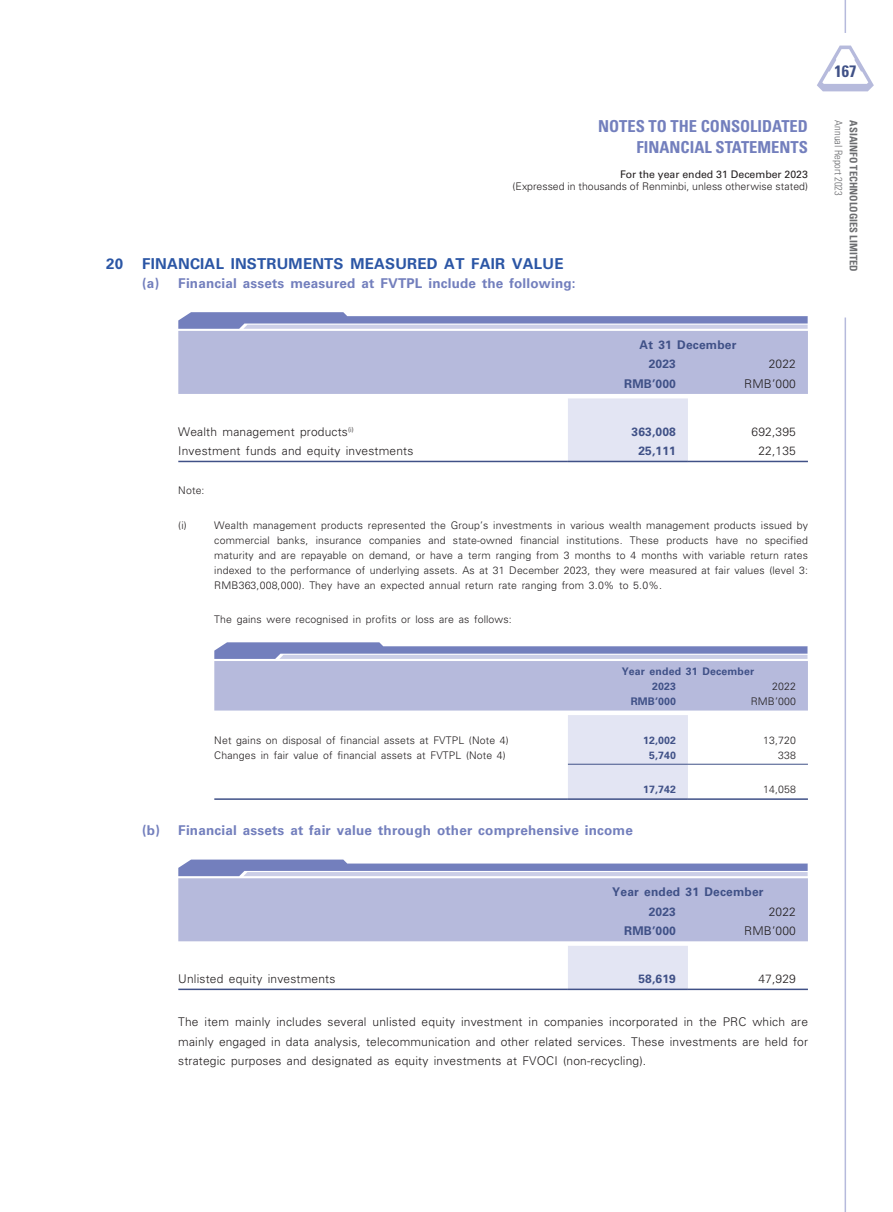
<style>
.page{position:relative;width:893px;height:1212px;background:#fff}
.page>*{position:absolute;margin:0;border:0;box-sizing:border-box;transform-origin:0 0}
.t1{font:700 condensed 16.5px/21px "Univers LT Std";color:#737fbd;text-align:right}
.t2{font:700 condensed 16.5px "Univers LT Std";color:#405187}
._03_H1{font:700 15px "Univers LT Std";letter-spacing:.015em;color:#2b56a5}
._04___H2{font:700 13.5px "Univers LT Std";letter-spacing:.015em;color:#737fbd}
._01_Body_Text{font:300 12px/19.5px "Univers LT Std";letter-spacing:.015em;color:#231f20;text-align:justify}
._15_Table_Stub{font:300 12px "Univers LT Std";letter-spacing:.015em;color:#231f20}
._01_Body_Text-2{font:700 12px "Univers LT Std";letter-spacing:.015em;color:#405187}
._02_Note_Text{font:300 10.5px/15px "Univers LT Std";letter-spacing:.015em;color:#231f20;text-align:justify}
._29_Table_Stub__Note{font:300 10.5px "Univers LT Std";letter-spacing:.015em;color:#231f20}
._02_Note_Text-2{font:700 10.5px "Univers LT Std";letter-spacing:.015em;color:#405187}
.t3{font:10.5px "Univers LT Std";color:#231f20}
.t4{font:700 condensed 10.5px "Univers LT Std";color:#6c6d70}
.t5{font:300 condensed 10.5px "Univers LT Std";color:#6c6d70}
</style>
<div class="page">
<hr style="left:845px;top:317px;width:1px;height:895px;background:#b6badc">
<hr style="left:845px;top:0;width:1px;height:33px;background:#b6badc">
<svg style="left:817px;top:46px;width:57px;height:45px"></svg>
<svg style="left:178px;top:312px;width:630px;height:149px"></svg>
<hr style="left:178px;top:461px;width:390px;height:1px;background:#405187">
<hr style="left:568px;top:461px;width:120px;height:1px;background:#405187">
<hr style="left:688px;top:461px;width:120px;height:1px;background:#405187">
<svg style="left:214px;top:642px;width:594px;height:156px"></svg>
<hr style="left:568px;top:764px;width:120px;height:1px;background:#405187">
<hr style="left:688px;top:764px;width:120px;height:1px;background:#405187">
<hr style="left:214px;top:798px;width:354px;height:2px;background:#405187">
<hr style="left:568px;top:798px;width:120px;height:2px;background:#405187">
<hr style="left:688px;top:798px;width:120px;height:2px;background:#405187">
<svg style="left:178px;top:859px;width:630px;height:129px"></svg>
<hr style="left:178px;top:988px;width:390px;height:2px;background:#405187">
<hr style="left:568px;top:988px;width:120px;height:2px;background:#405187">
<hr style="left:688px;top:988px;width:120px;height:2px;background:#405187">
<h1 class="t1" style="left:598px;top:116px;width:211px">NOTES TO THE CONSOLIDATED<br>FINANCIAL STATEMENTS</h1>
<p class="t3" style="left:620px;top:168px;width:189px">For the year ended 31 December 2023</p>
<p class="_02_Note_Text" style="left:513px;top:178px;width:297px">(Expressed in thousands of Renminbi, unless otherwise stated)</p>
<p class="_03_H1" style="left:106px;top:254px;width:18px">20</p>
<p class="_03_H1" style="left:142px;top:254px;width:423px">FINANCIAL INSTRUMENTS MEASURED AT FAIR VALUE</p>
<p class="_04___H2" style="left:142px;top:275px;width:435px">(a) Financial assets measured at FVTPL include the following:</p>
<p class="_01_Body_Text-2" style="left:639px;top:338px;width:98px">At 31 December</p>
<p class="_01_Body_Text-2" style="left:649px;top:357px;width:29px">2023</p>
<p class="_01_Body_Text" style="left:769px;top:354px;width:29px">2022</p>
<p class="_01_Body_Text-2" style="left:624px;top:377px;width:53px">RMB’000</p>
<p class="_01_Body_Text" style="left:744px;top:374px;width:53px">RMB’000</p>
<p class="_15_Table_Stub" style="left:178px;top:424px;width:177px">Wealth management products<sup>(i)</sup></p>
<p class="_01_Body_Text-2" style="left:632px;top:425px;width:46px">363,008</p>
<p class="_01_Body_Text" style="left:752px;top:422px;width:46px">692,395</p>
<p class="_15_Table_Stub" style="left:178px;top:444px;width:237px">Investment funds and equity investments</p>
<p class="_01_Body_Text-2" style="left:638px;top:444px;width:39px">25,111</p>
<p class="_01_Body_Text" style="left:758px;top:441px;width:39px">22,135</p>
<p class="_02_Note_Text" style="left:178px;top:483px;width:28px">Note:</p>
<p class="_02_Note_Text" style="left:178px;top:517px;width:10px">(i)</p>
<p class="_02_Note_Text" style="left:214px;top:517px;width:595px">Wealth management products represented the Group’s investments in various wealth management products issued by commercial banks, insurance companies and state-owned financial institutions. These products have no specified maturity and are repayable on demand, or have a term ranging from 3 months to 4 months with variable return rates indexed to the performance of underlying assets. As at 31 December 2023, they were measured at fair values (level 3:<br>RMB363,008,000). They have an expected annual return rate ranging from 3.0% to 5.0%.</p>
<p class="_02_Note_Text" style="left:214px;top:612px;width:299px">The gains were recognised in profits or loss are as follows:</p>
<p class="_02_Note_Text-2" style="left:622px;top:665px;width:134px">Year ended 31 December</p>
<p class="_02_Note_Text-2" style="left:652px;top:680px;width:25px">2023</p>
<p class="_02_Note_Text" style="left:772px;top:678px;width:25px">2022</p>
<p class="_02_Note_Text-2" style="left:631px;top:695px;width:47px">RMB’000</p>
<p class="_02_Note_Text" style="left:751px;top:693px;width:47px">RMB’000</p>
<p class="_29_Table_Stub__Note" style="left:214px;top:734px;width:296px">Net gains on disposal of financial assets at FVTPL (Note 4)</p>
<p class="_02_Note_Text-2" style="left:643px;top:734px;width:34px">12,002</p>
<p class="_02_Note_Text" style="left:763px;top:732px;width:34px">13,720</p>
<p class="_29_Table_Stub__Note" style="left:214px;top:749px;width:293px">Changes in fair value of financial assets at FVTPL (Note 4)</p>
<p class="_02_Note_Text-2" style="left:649px;top:749px;width:28px">5,740</p>
<p class="_02_Note_Text" style="left:778px;top:747px;width:19px">338</p>
<p class="_02_Note_Text-2" style="left:643px;top:783px;width:34px">17,742</p>
<p class="_02_Note_Text" style="left:763px;top:782px;width:34px">14,058</p>
<p class="_04___H2" style="left:142px;top:823px;width:492px">(b) Financial assets at fair value through other comprehensive income</p>
<p class="_01_Body_Text-2" style="left:612px;top:885px;width:153px">Year ended 31 December</p>
<p class="_01_Body_Text-2" style="left:649px;top:904px;width:29px">2023</p>
<p class="_01_Body_Text" style="left:769px;top:902px;width:29px">2022</p>
<p class="_01_Body_Text-2" style="left:624px;top:924px;width:53px">RMB’000</p>
<p class="_01_Body_Text" style="left:744px;top:921px;width:53px">RMB’000</p>
<p class="_15_Table_Stub" style="left:178px;top:972px;width:159px">Unlisted equity investments</p>
<p class="_01_Body_Text-2" style="left:638px;top:972px;width:39px">58,619</p>
<p class="_01_Body_Text" style="left:758px;top:969px;width:39px">47,929</p>
<p class="_01_Body_Text" style="left:178px;top:1012px;width:631px">The item mainly includes several unlisted equity investment in companies incorporated in the PRC which are mainly engaged in data analysis, telecommunication and other related services. These investments are held for strategic purposes and designated as equity investments at FVOCI (non-recycling).</p>
<h1 class="t2" style="left:834px;top:61px;width:23px">167</h1>
<p class="t5" style="left:845px;top:120px;width:77px;rotate:90deg">Annual Report 2023</p>
<p class="t4" style="left:860px;top:120px;width:153px;rotate:90deg">ASIAINFO TECHNOLOGIES LIMITED</p>
</div>
